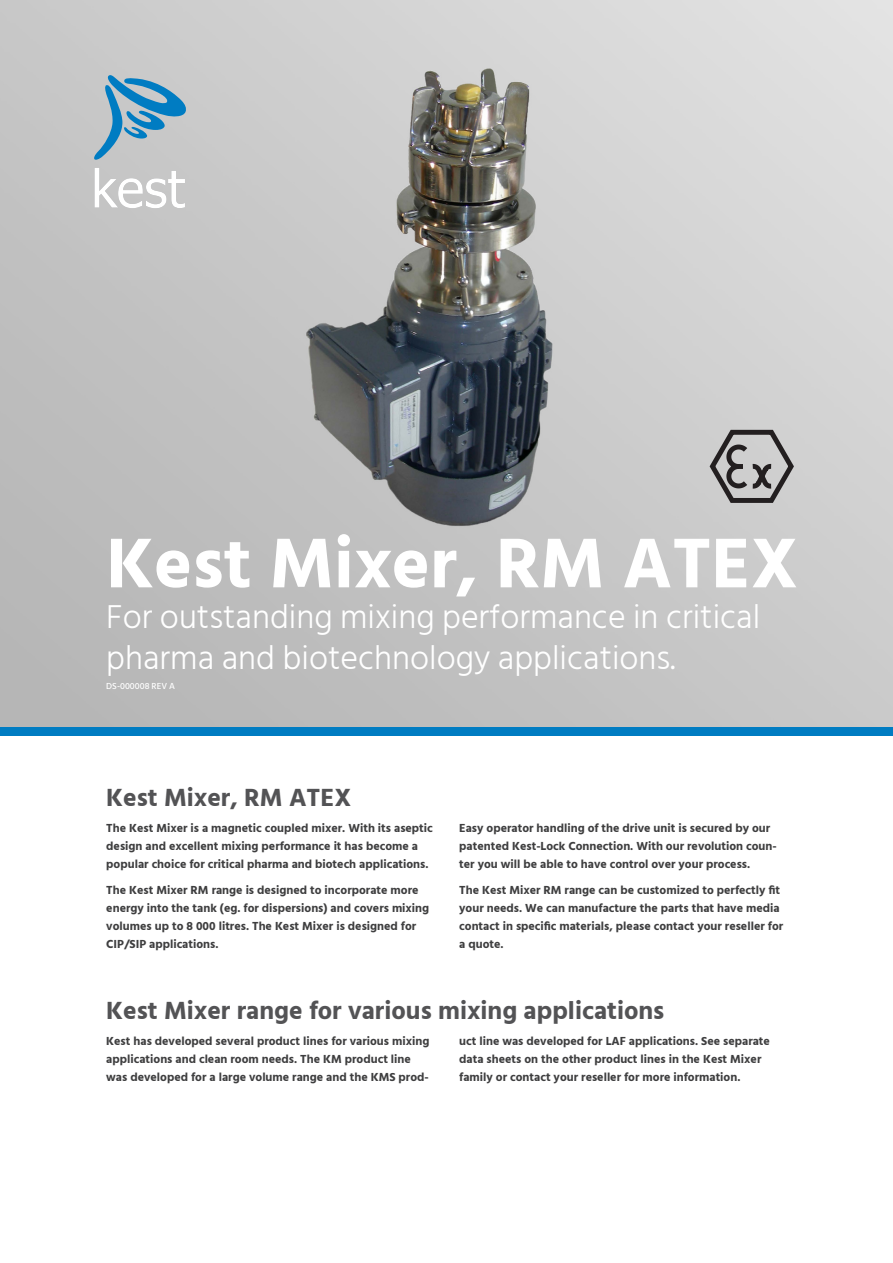
<style>
.page{position:relative;width:893px;height:1263px;background:#fff}
.page>*{position:absolute;margin:0;border:0;box-sizing:border-box;transform-origin:0 0}
.t1{font:700 72px "Hind Siliguri";color:#fff}
.t2{font:300 33.9px/40.8px "Hind Siliguri";color:#fff}
.t3{font:700 25.5px "Hind Siliguri";color:#535355}
.bröd_bold{font:700 12px/18px "Hind Siliguri";color:#3e3e3f}
.t4{font:500 9px "Hind Siliguri";color:#fff}
</style>
<div class="page">
<img style="left:0;top:0;width:893px;height:727px">
<svg style="left:94px;top:75px;width:92px;height:85px;background:#89b0c6"></svg>
<svg style="left:95px;top:168px;width:90px;height:40px"></svg>
<div style="left:0;top:727px;width:893px;height:8px;background:#007cc2"></div>
<svg style="left:709px;top:429px;width:85px;height:74px;background:#9d9c9c"></svg>
<p class="t1" style="left:106px;top:507px;width:693px">Kest Mixer, RM ATEX</p>
<p class="t2" style="left:106px;top:596px;width:655px">For outstanding mixing performance in critical pharma and biotechnology applications.</p>
<p class="t4" style="left:106px;top:680px;width:70px">DS-000008 REV A</p>
<h2 class="t3" style="left:106px;top:777px;width:246px">Kest Mixer, RM ATEX</h2>
<p class="bröd_bold" style="left:106px;top:819px;width:328px">The Kest Mixer is a magnetic coupled mixer. With its aseptic design and excellent mixing performance it has become a popular choice for critical pharma and biotech applications.</p>
<p class="bröd_bold" style="left:106px;top:881px;width:324px">The Kest Mixer RM range is designed to incorporate more energy into the tank (eg. for dispersions) and covers mixing volumes up to 8 000 litres. The Kest Mixer is designed for CIP/SIP applications.</p>
<p class="bröd_bold" style="left:459px;top:819px;width:319px">Easy operator handling of the drive unit is secured by our patented Kest-Lock Connection. With our revolution coun&shy;ter you will be able to have control over your process.</p>
<p class="bröd_bold" style="left:459px;top:881px;width:325px">The Kest Mixer RM range can be customized to perfectly fit your needs. We can manufacture the parts that have media contact in specific materials, please contact your reseller for a quote.</p>
<h2 class="t3" style="left:106px;top:991px;width:560px">Kest Mixer range for various mixing applications</h2>
<p class="bröd_bold" style="left:106px;top:1033px;width:325px">Kest has developed several product lines for various mixing applications and clean room needs. The KM product line was developed for a large volume range and the KMS prod-</p>
<p class="bröd_bold" style="left:459px;top:1033px;width:312px">uct line was developed for LAF applications. See separate data sheets on the other product lines in the Kest Mixer family or contact your reseller for more information.</p>
</div>
